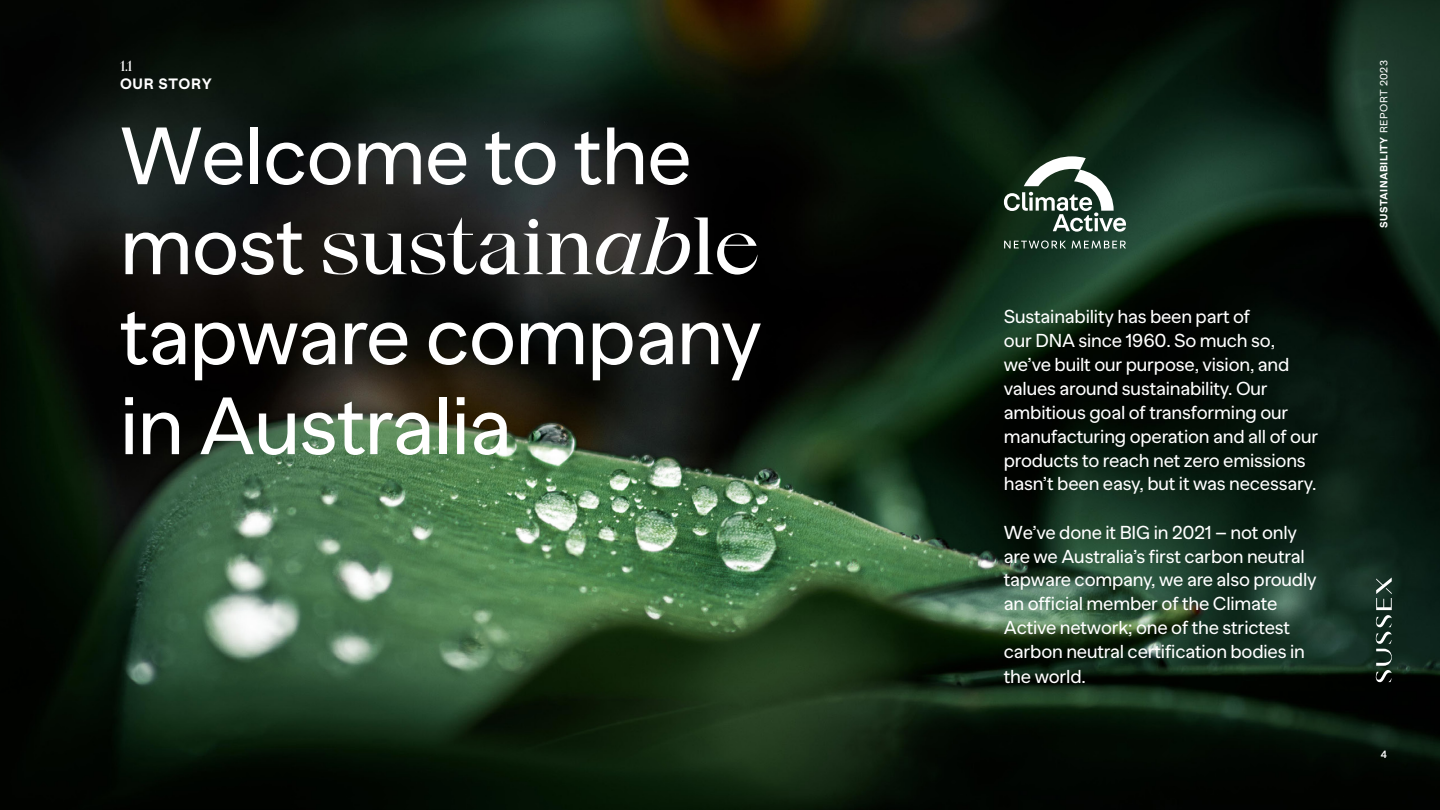
<style>
.page{position:relative;width:1440px;height:810px;background:#fff}
.page>*{position:absolute;margin:0;border:0;box-sizing:border-box;transform-origin:0 0}
.t1{font:81px/90px "Banana Grotesk";letter-spacing:-.01em;color:#fff}
.t2{font:81px "Cako";letter-spacing:-.03em;color:#fff}
.t3{font:18.75px/24px "Banana Grotesk";letter-spacing:-.01em;color:#fff}
.t4{font:800 15px "Banana Grotesk";letter-spacing:.05em;color:#fff}
.t5{font:15px "Cako";color:#fff}
.t6{font:800 10.5px "Banana Grotesk";letter-spacing:.05em;color:#fff}
.t7{font:600 10.5px "Banana Grotesk";color:#fff}
.s1{font-family:"Banana Grotesk"}
.s2{font-style:italic}
.s3{font-weight:400}
</style>
<div class="page">
<img style="left:0;top:0;width:1440px;height:810px">
<svg style="left:1004px;top:156px;width:122px;height:76px"></svg>
<svg style="left:1004px;top:241px;width:62px;height:8px"></svg>
<svg style="left:1072px;top:241px;width:54px;height:7px"></svg>
<svg style="left:1376px;top:578px;width:16px;height:104px;background:#495b53"></svg>
<p class="t5" style="left:120px;top:57px;width:14px">1.1</p>
<p class="t4" style="left:120px;top:75px;width:94px">OUR STORY</p>
<h1 class="t1" style="left:120px;top:113px;width:573px">Welcome to the</h1>
<h1 class="t2" style="left:120px;top:200px;width:642px"><span class="s1">most</span> sustain<span class="s2">ab</span>le</h1>
<h1 class="t1" style="left:120px;top:293px;width:643px">tapware company in Australia</h1>
<p class="t3" style="left:1004px;top:305px;width:316px">Sustainability has been part of<br>our DNA since 1960. So much so, we’ve built our purpose, vision, and values around sustainability. Our ambitious goal of transforming our manufacturing operation and all of our products to reach net zero emissions hasn’t been easy, but it was necessary.</p>
<p class="t3" style="left:1004px;top:521px;width:314px">We’ve done it BIG in 2021 – not only are we Australia’s first carbon neutral tapware company, we are also proudly an official member of the Climate<br>Active network; one of the strictest carbon neutral certification bodies in the world.</p>
<p class="t6" style="left:1378px;top:228px;width:170px;rotate:-90deg">SUSTAINABILITY <span class="s3">REPORT 2023</span></p>
<p class="t7" style="left:1381px;top:748px;width:8px">4</p>
</div>
